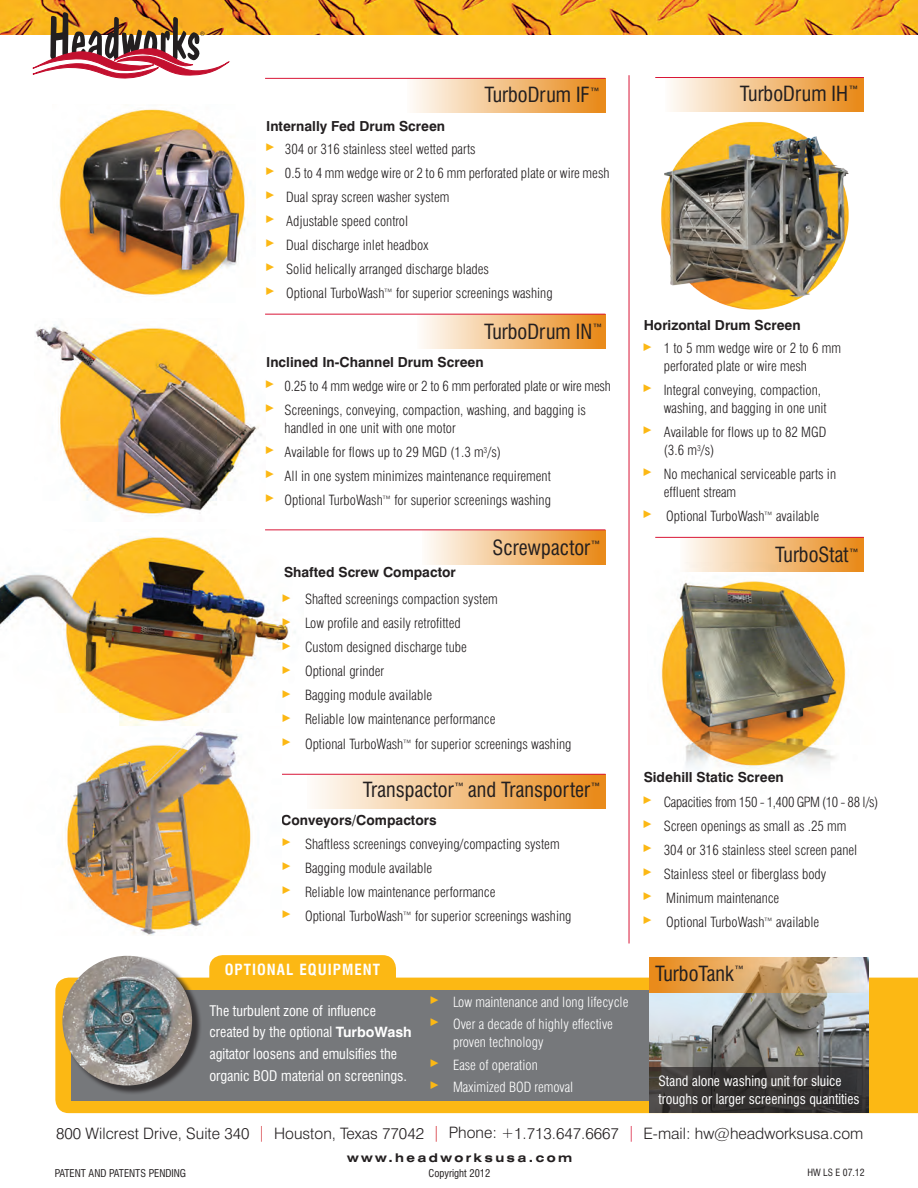
<style>
.page{position:relative;width:918px;height:1188px;background:#fff}
.page>*{position:absolute;margin:0;border:0;box-sizing:border-box;transform-origin:0 0}
.t1{font:condensed 20.4px "Swiss 721 BT";color:#231f20}
.t2{font:300 15.75px "Swiss 721 BT";color:#231f20}
.t3{font:700 condensed 15px "Swiss 721 BT";letter-spacing:.07em;color:#fff}
.t4{font:condensed 14.25px/21.8px "Swiss 721 BT";color:#fff}
.t5{font:300 condensed 13.8px/24px "Swiss 721 BT";color:#231f20}
.t6{font:700 13.8px "Swiss 721 BT";color:#231f20}
.t7{font:300 condensed 13.8px/22.5px "Swiss 721 BT";color:#fff}
.t8{font:condensed 13.8px/18.9px "Swiss 721 BT";color:#fff}
.t9{font:700 expanded 12px "Swiss 721 BT";letter-spacing:.2em;color:#231f20}
.t10{font:condensed 10.5px "Swiss 721 BT";color:#231f20}
.t11{font:condensed 9.75px "Swiss 721 BT";color:#231f20}
.s1{font-size:13.05px}
.s2{font-weight:700;font-stretch:normal}
.s3{color:#d1232a}
.s4{color:#d91637}
</style>
<div class="page">
<img style="left:0;top:530px;width:304px;height:196px">
<img style="left:661px;top:580px;width:185px;height:190px">
<img style="left:58px;top:109px;width:190px;height:187px">
<img style="left:35px;top:324px;width:227px;height:192px">
<div style="left:422px;top:530px;width:184px;height:35px;background:linear-gradient(to right,#fefcfa,#e88815)"></div>
<div style="left:680px;top:537px;width:184px;height:35px;background:linear-gradient(to right,#fefcfa,#e88816)"></div>
<div style="left:307px;top:774px;width:299px;height:35px;background:linear-gradient(to right,#fefcfa,#e88714)"></div>
<div style="left:407px;top:79px;width:198px;height:34px;background:linear-gradient(to right,#fefcfa,#e88816)"></div>
<div style="left:665px;top:77px;width:199px;height:34px;background:linear-gradient(to right,#fefcfa,#e88714)"></div>
<div style="left:417px;top:314px;width:188px;height:35px;background:linear-gradient(to right,#fefdfb,#e88816)"></div>
<hr style="left:266px;top:774px;width:340px;height:1px;background:#d91637">
<hr style="left:265px;top:314px;width:340px;height:1px;background:#d91637">
<hr style="left:265px;top:78px;width:340px;height:1px;background:#d91637">
<hr style="left:265px;top:529px;width:340px;height:1px;background:#d91637">
<hr style="left:655px;top:537px;width:209px;height:1px;background:#d91637">
<hr style="left:655px;top:77px;width:209px;height:1px;background:#d91637">
<hr style="left:629px;top:75px;width:1px;height:868px;background:#d91637">
<img style="left:0;top:0;width:918px;height:34px">
<img style="left:65px;top:731px;width:216px;height:205px">
<svg style="left:32px;top:12px;width:197px;height:67px"></svg>
<div style="left:55px;top:978px;width:863px;height:135px;background:#fcb814"></div>
<div style="left:209px;top:955px;width:187px;height:140px;background:#fcb814;border-radius:14px"></div>
<div style="left:72px;top:990px;width:792px;height:111px;background:#76787b"></div>
<div style="left:64px;top:956px;width:138px;height:139px;background:#231f20;opacity:.75"></div>
<img style="left:62px;top:956px;width:130px;height:130px;border-radius:65px">
<img style="left:649px;top:958px;width:219px;height:110px">
<svg style="left:649px;top:957px;width:215px;height:35px;background:#daaa6e"></svg>
<svg style="left:649px;top:1068px;width:219px;height:45px;background:#373433"></svg>
<img style="left:661px;top:121px;width:188px;height:189px">
<svg style="left:283px;top:594px;width:20px;height:9px"></svg>
<svg style="left:283px;top:618px;width:20px;height:9px"></svg>
<svg style="left:283px;top:642px;width:20px;height:9px"></svg>
<svg style="left:283px;top:666px;width:20px;height:9px"></svg>
<svg style="left:283px;top:690px;width:20px;height:9px"></svg>
<svg style="left:283px;top:714px;width:20px;height:9px"></svg>
<p class="t6" style="left:266px;top:117px;width:181px">Internally Fed Drum Screen</p>
<h1 class="t1" style="left:484px;top:83px;width:117px">TurboDrum IF<sup>™</sup></h1>
<h1 class="t1" style="left:740px;top:81px;width:121px">TurboDrum IH<sup>™</sup></h1>
<p class="t5" style="left:285px;top:137px;width:326px">304 or 316 stainless steel wetted parts<br>0.5 to 4 mm wedge wire or 2 to 6 mm perforated plate or wire mesh Dual spray screen washer system<br>Adjustable speed control<br>Dual discharge inlet headbox<br>Solid helically arranged discharge blades<br>Optional TurboWash<span class="s1">™</span> for superior screenings washing</p>
<h1 class="t1" style="left:484px;top:319px;width:120px">TurboDrum IN<sup>™</sup></h1>
<p class="t6" style="left:266px;top:353px;width:219px">Inclined In-Channel Drum Screen</p>
<p class="t5" style="left:285px;top:374px;width:328px">0.25 to 4 mm wedge wire or 2 to 6 mm perforated plate or wire mesh<br>Screenings, conveying, compaction, washing, and bagging is</p>
<p class="t5" style="left:285px;top:416px;width:268px">handled in one unit with one motor<br>Available for flows up to 29 MG D (1.3 m<sup>3</sup>/s)<br>All in one system minimizes maintenance requirement Optional TurboWash<span class="s1">™</span> for superior screenings washing</p>
<p class="t6" style="left:644px;top:317px;width:159px">Horizontal Drum Screen</p>
<p class="t5" style="left:664px;top:339px;width:179px;line-height:18px">1 to 5 mm wedge wire or 2 to 6 mm perforated plate or wire mesh</p>
<p class="t5" style="left:664px;top:381px;width:164px;line-height:18px">Integral conveying, compaction, washing, and bagging in one unit</p>
<p class="t5" style="left:664px;top:423px;width:164px;line-height:18.1px">Available for flows up to 82 MG D (3.6 m<sup>3</sup>/s)</p>
<p class="t5" style="left:664px;top:465px;width:174px;line-height:18px">No mechanical serviceable parts in effluent stream</p>
<p class="t5" style="left:666px;top:504px;width:155px">Optional TurboWash<span class="s1">™</span> available</p>
<p class="t6" style="left:284px;top:563px;width:173px">Shafted Screw Compactor</p>
<h1 class="t1" style="left:492px;top:535px;width:110px">Screwpactor<sup>™</sup></h1>
<h1 class="t1" style="left:775px;top:542px;width:86px">TurboStat<sup>™</sup></h1>
<p class="t5" style="left:305px;top:587px;width:268px">Shafted screenings compaction system<br>Low profile and easily retrofitted<br>Custom designed discharge tube<br>Optional grinder<br>Bagging module available<br>Reliable low maintenance performance<br>Optional TurboWash<span class="s1">™</span> for superior screenings washing</p>
<h1 class="t1" style="left:363px;top:778px;width:240px">Transpactor<sup>™</sup> and Transporter<sup>™</sup></h1>
<p class="t6" style="left:281px;top:812px;width:157px">Conveyors/Compactors</p>
<p class="t5" style="left:305px;top:832px;width:268px">Shaftless screenings conveying/compacting system Bagging module available<br>Reliable low maintenance performance<br>Optional TurboWash<span class="s1">™</span> for superior screenings washing</p>
<p class="t3" style="left:225px;top:960px;width:157px">OPTIONAL EQUIPMENT</p>
<p class="t4" style="left:209px;top:1000px;width:204px">The turbulent zone of influence created by the optional <span class="s2">TurboWash </span>agitator loosens and emulsifies the organic BOD material on screenings.</p>
<p class="t7" style="left:453px;top:990px;width:177px">Low maintenance and long lifecycle<br>Over a decade of highly effective</p>
<p class="t7" style="left:453px;top:1031px;width:122px">proven technology<br>Ease of operation<br>Maximized BOD removal</p>
<p class="t6" style="left:644px;top:769px;width:142px">Sidehill Static Screen</p>
<p class="t5" style="left:664px;top:790px;width:216px">Capacities from 150 - 1,400 gpm (10 - 88 l/s)<br>Screen openings as small as .25 mm<br>304 or 316 stainless steel screen panel Stainless steel or fiberglass body<br>Minimum maintenance<br>Optional TurboWash<span class="s1">™</span> available</p>
<h1 class="t1" style="left:655px;top:961px;width:91px">TurboTank<sup>™</sup></h1>
<p class="t8" style="left:658px;top:1071px;width:203px">Stand alone washing unit for sluice troughs or larger screenings quantities</p>
<p class="t2" style="left:56px;top:1124px;width:809px">800 Wilcrest Drive, Suite 340 <span class="s3">|</span> Houston, Texas 77042 <span class="s3">|</span> Phone: +1.713.647.6667 <span class="s4">|</span> E-mail: hw@headworksusa.com</p>
<p class="t9" style="left:347px;top:1150px;width:226px">www.headworksusa.com</p>
<p class="t10" style="left:55px;top:1167px;width:7px">patent</p>
<p class="t10" style="left:89px;top:1167px;width:7px">and</p>
<p class="t10" style="left:109px;top:1167px;width:7px">patents</p>
<p class="t10" style="left:149px;top:1167px;width:6px">pendin</p>
<p class="t10" style="left:180px;top:1167px;width:8px">g</p>
<p class="t10" style="left:429px;top:1167px;width:63px">Copyright 2012</p>
<p class="t11" style="left:807px;top:1167px;width:59px">HW LS E 07.12</p>
</div>
